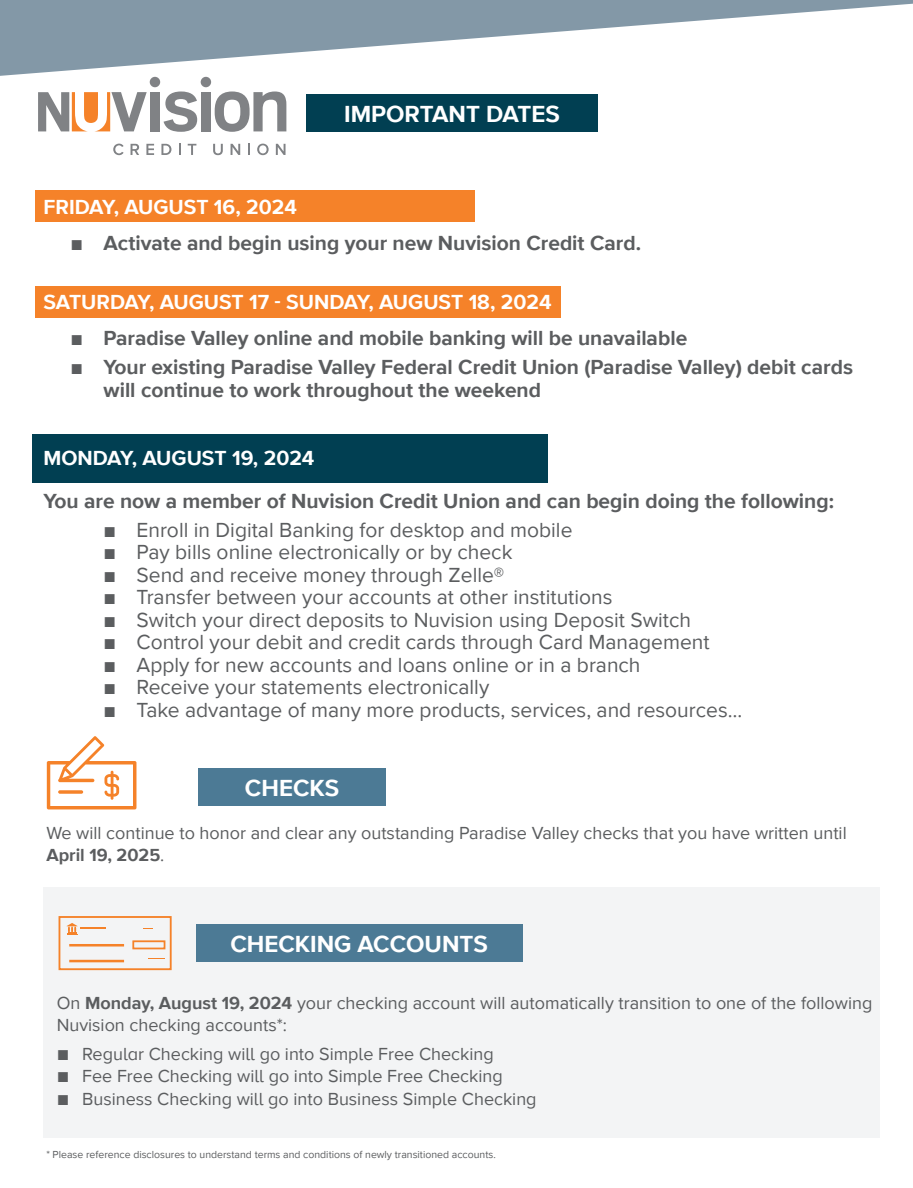
<style>
.page{position:relative;width:913px;height:1188px;background:#fff}
.page>*{position:absolute;margin:0;border:0;box-sizing:border-box;transform-origin:0 0}
.t1{font:700 24px "Proxima Nova";color:#fff}
.t2{font:21px "Proxima Nova";color:#5b5d5f}
.t3{font:700 21px/22.5px "Proxima Nova";color:#5b5d5f}
.t4{font:700 21px "Proxima Nova";color:#fff}
.t5{font:18px/21.6px "Proxima Nova";color:#5b5d5f}
.t6{font:18px "Proxima Nova A";color:#5b5d5f}
.t7{font:10.5px "Proxima Nova";color:#5b5d5f}
.s1{font-family:"Franklin Gothic";font-weight:400}
.s2{font-family:"Franklin Gothic"}
.s3{font-weight:700}
.s4{font-family:"Franklin Gothic";font-size:21px}
</style>
<div class="page">
<div style="left:44px;top:887px;width:836px;height:251px;background:#f3f4f5"></div>
<div style="left:306px;top:94px;width:291px;height:37px;background:#013f52"></div>
<svg style="left:47px;top:736px;width:89px;height:73px"></svg>
<svg style="left:58px;top:790px;width:25px;height:4px"></svg>
<div style="left:196px;top:924px;width:326px;height:37px;background:#4c7a95"></div>
<div style="left:32px;top:434px;width:516px;height:49px;background:#013f52"></div>
<div style="left:59px;top:916px;width:113px;height:54px;border:2px solid #f58229"></div>
<svg style="left:67px;top:923px;width:11px;height:12px"></svg>
<div style="left:69px;top:944px;width:55px;height:3px;border:2px solid #f58229"></div>
<div style="left:69px;top:960px;width:55px;height:2px;border:2px solid #f58229"></div>
<svg style="left:148px;top:958px;width:17px;height:1px"></svg>
<hr style="left:80px;top:927px;width:26px;height:2px;background:#f58229">
<svg style="left:132px;top:940px;width:33px;height:9px"></svg>
<svg style="left:0;top:0;width:913px;height:78px;fill:#8398a7"></svg>
<div style="left:198px;top:769px;width:188px;height:37px;background:#4c7a95"></div>
<svg style="left:113px;top:144px;width:11px;height:11px"></svg>
<svg style="left:131px;top:144px;width:8px;height:11px"></svg>
<svg style="left:146px;top:144px;width:8px;height:11px"></svg>
<svg style="left:161px;top:144px;width:10px;height:11px"></svg>
<svg style="left:179px;top:144px;width:2px;height:11px"></svg>
<svg style="left:188px;top:144px;width:8px;height:11px"></svg>
<svg style="left:213px;top:144px;width:10px;height:11px"></svg>
<svg style="left:231px;top:144px;width:9px;height:11px"></svg>
<svg style="left:248px;top:144px;width:2px;height:11px"></svg>
<svg style="left:257px;top:144px;width:12px;height:11px"></svg>
<svg style="left:276px;top:144px;width:9px;height:11px"></svg>
<div style="left:150px;top:92px;width:9px;height:39px;background:#808285"></div>
<svg style="left:164px;top:92px;width:33px;height:40px"></svg>
<div style="left:201px;top:92px;width:9px;height:39px;background:#808285"></div>
<svg style="left:215px;top:92px;width:71px;height:40px"></svg>
<svg style="left:38px;top:92px;width:109px;height:39px"></svg>
<div style="left:150px;top:77px;width:10px;height:10px;background:#808285;border-radius:50%"></div>
<div style="left:201px;top:77px;width:10px;height:10px;background:#808285;border-radius:50%"></div>
<div style="left:35px;top:286px;width:526px;height:32px;background:#f58229"></div>
<div style="left:35px;top:190px;width:440px;height:32px;background:#f58229"></div>
<p class="t1" style="left:344px;top:99px;width:217px">IMPORTANT DATES</p>
<p class="t4" style="left:44px;top:194px;width:255px">FRIDAY, AUGUST 16, 2024</p>
<p class="t3" style="left:71px;top:232px;width:572px"><span class="s1">■</span> Activate and begin using your new Nuvision Credit Card.</p>
<p class="t4" style="left:44px;top:290px;width:509px">SATURDAY, AUGUST 17 - SUNDAY, AUGUST 18, 2024</p>
<p class="t3" style="left:71px;top:328px;width:618px"><span class="s1">■</span> Paradise Valley online and mobile banking will be unavailable</p>
<p class="t3" style="left:104px;top:357px;width:751px;text-indent:-33px"><span class="s1">■</span> Your existing Paradise Valley Federal Credit Union (Paradise Valley) debit cards will continue to work throughout the weekend</p>
<p class="t4" style="left:44px;top:445px;width:272px">MONDAY, AUGUST 19, 2024</p>
<p class="t3" style="left:44px;top:490px;width:792px">You are now a member of Nuvision Credit Union and can begin doing the following:</p>
<p class="t2" style="left:104px;top:517px;width:470px"><span class="s2">■</span> Enroll in Digital Banking for desktop and mobile</p>
<p class="t2" style="left:104px;top:540px;width:410px"><span class="s2">■</span> Pay bills online electronically or by check</p>
<p class="t2" style="left:104px;top:562px;width:402px"><span class="s2">■</span> Send and receive money through Zelle®</p>
<p class="t2" style="left:104px;top:585px;width:510px"><span class="s2">■</span> Transfer between your accounts at other institutions</p>
<p class="t2" style="left:104px;top:607px;width:589px"><span class="s2">■</span> Switch your direct deposits to Nuvision using Deposit Switch</p>
<p class="t2" style="left:104px;top:630px;width:607px"><span class="s2">■</span> Control your debit and credit cards through Card Management</p>
<p class="t2" style="left:104px;top:652px;width:538px"><span class="s2">■</span> Apply for new accounts and loans online or in a branch</p>
<p class="t2" style="left:104px;top:675px;width:387px"><span class="s2">■</span> Receive your statements electronically</p>
<p class="t2" style="left:104px;top:697px;width:640px"><span class="s2">■</span> Take advantage of many more products, services, and resources…</p>
<p class="t1" style="left:245px;top:774px;width:96px">CHECKS</p>
<p class="t5" style="left:46px;top:823px;width:802px">We will continue to honor and clear any outstanding Paradise Valley checks that you have written until<br><span class="s3">April 19, 2025</span>.</p>
<p class="t1" style="left:230px;top:929px;width:259px">CHECKING ACCOUNTS</p>
<p class="t5" style="left:57px;top:993px;width:817px">On <span class="s3">Monday, August 19, 2024</span> your checking account will automatically transition to one of the following<br>Nuvision checking accounts*:</p>
<p class="t6" style="left:57px;top:1043px;width:438px"><span class="s4">■</span> Regular Checking will go into Simple Free Checking</p>
<p class="t6" style="left:57px;top:1066px;width:447px"><span class="s4">■</span> Fee Free Checking will go into Simple Free Checking</p>
<p class="t6" style="left:57px;top:1088px;width:481px"><span class="s4">■</span> Business Checking will go into Business Simple Checking</p>
<p class="t7" style="left:46px;top:1148px;width:451px">* Please reference disclosures to understand terms and conditions of newly transitioned accounts.</p>
</div>
